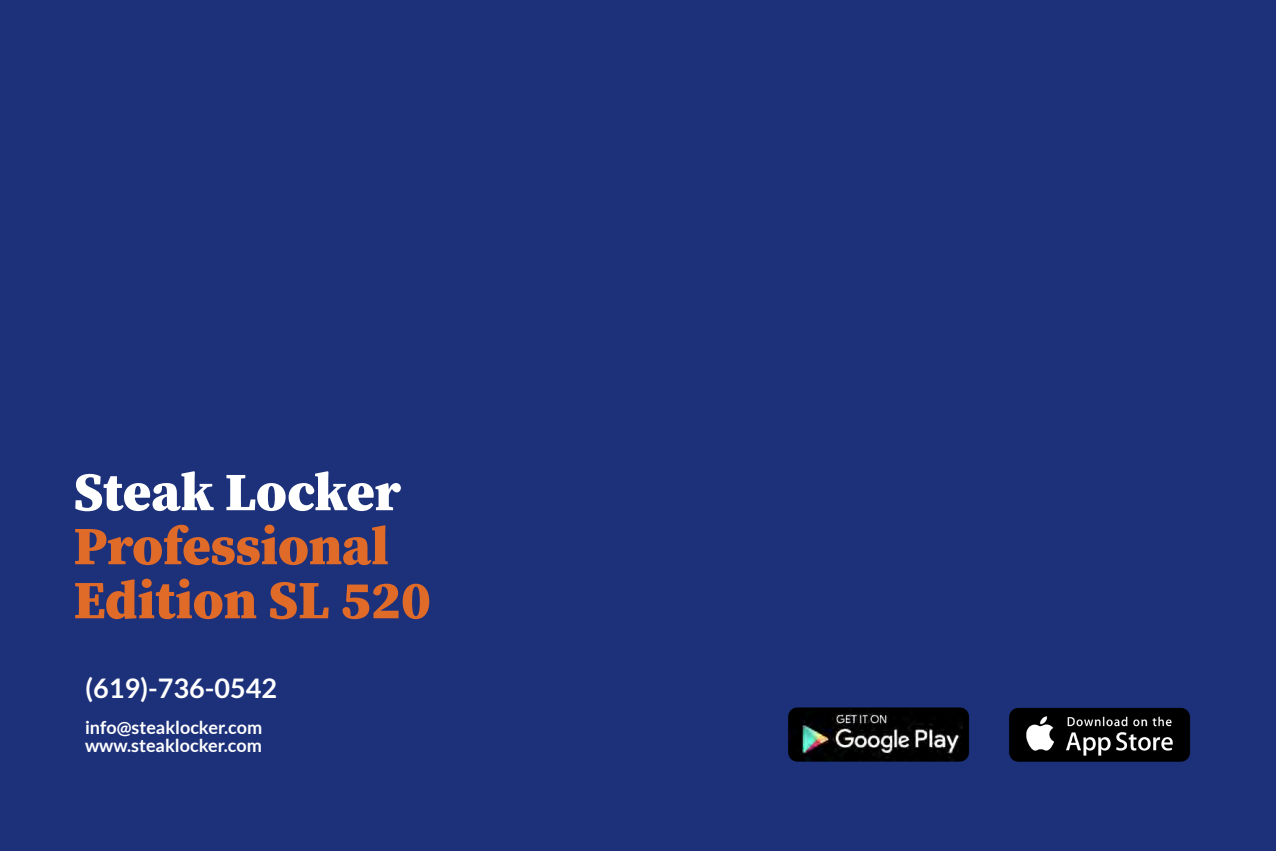
<style>
.page{position:relative;width:1276px;height:851px;background:#fff}
.page>*{position:absolute;margin:0;border:0;box-sizing:border-box;transform-origin:0 0}
.t1{font:900 54px/54px "Source Serif Pro";color:#e06b29}
.t2{font:700 27px "Lato";color:#fff}
.t3{font:700 18px "Lato";color:#fff}
.s1{color:#fff}
</style>
<div class="page">
<div style="left:0;top:0;width:1276px;height:850px;background:#1d317a"></div>
<img style="left:999px;top:702px;width:200px;height:67px">
<img style="left:779px;top:702px;width:200px;height:67px">
<p class="t1" style="left:74px;top:463px;width:359px"><span class="s1">Steak Locker<br></span>Professional<br>Edition SL 520</p>
<p class="t2" style="left:85px;top:672px;width:194px">(619)-736-0542</p>
<p class="t3" style="left:85px;top:717px;width:179px">info@steaklocker.com</p>
<p class="t3" style="left:85px;top:735px;width:178px">www.steaklocker.com</p>
</div>
